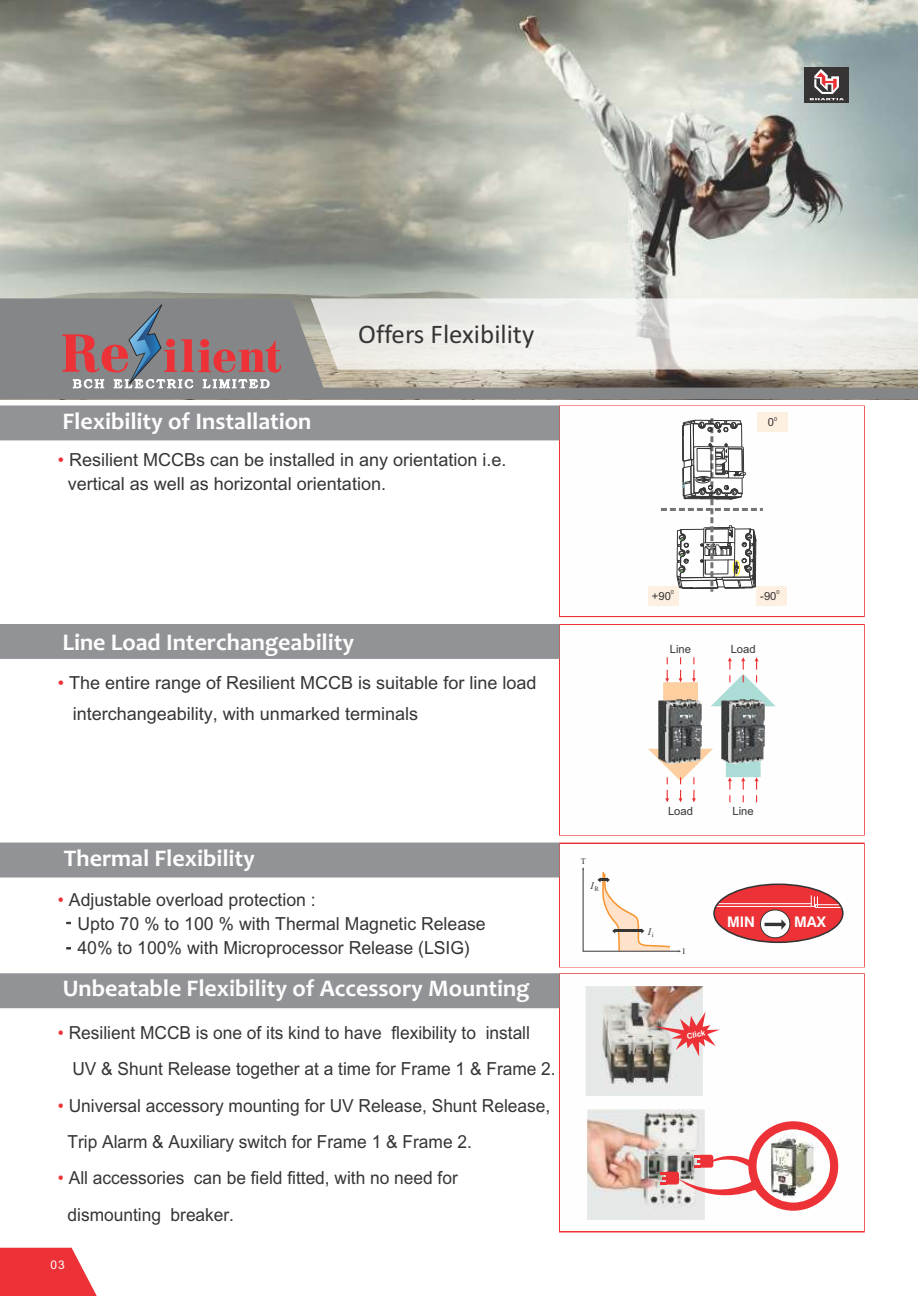
<style>
.page{position:relative;width:918px;height:1296px;background:#fff}
.page>*{position:absolute;margin:0;border:0;box-sizing:border-box;transform-origin:0 0}
.t1{font:27px "Calibri";color:#373435}
.t2{font:700 24px "Candara";color:#fefefe}
.t3{font:18px/24.2px "Arial Unicode MS";color:#373435}
.t4{font:18px/36.5px "Arial Unicode MS";color:#373435;scale:.96 1}
.t5{font:700 14.55px "Swiss 721 BT";color:#fefefe}
.t6{font:12px "Arial";color:#fefefe}
.t7{font:11.25px "Arial";color:#373435}
.t8{font:italic 10.2px "Times New Roman";color:#373435}
.t9{font:8.4px "Times New Roman";color:#373435}
.t10{font:700 7.65px "Swiss 721 BT";color:#fefefe}
.t11{font:5.55px "Arial";color:#373435}
.s1{color:#ed3237}
</style>
<div class="page">
<img style="left:0;top:0;width:918px;height:298px">
<svg style="left:0;top:298px;width:918px;height:101px;background:#8e8c88"></svg>
<svg style="left:311px;top:298px;width:607px;height:72px"></svg>
<svg style="left:62px;top:303px;width:219px;height:86px;background:#947e82"></svg>
<div style="left:559px;top:843px;width:306px;height:124px;border:2px solid #ed3237"></div>
<div style="left:560px;top:844px;width:304px;height:122px;background:#fefefe"></div>
<div style="left:559px;top:405px;width:306px;height:212px;border:2px solid #ed3237"></div>
<div style="left:560px;top:407px;width:304px;height:209px;background:#fefefe"></div>
<svg style="left:582px;top:867px;width:99px;height:85px"></svg>
<hr style="left:615px;top:930px;width:27px;height:2px;background:#373435">
<div style="left:714px;top:884px;width:129px;height:58px;background:#ed3237;border-radius:50%"></div>
<hr style="left:718px;top:903px;width:94px;height:1px;background:#fefefe">
<hr style="left:716px;top:906px;width:99px;height:1px;background:#fefefe">
<svg style="left:811px;top:895px;width:30px;height:13px"></svg>
<div style="left:713px;top:884px;width:131px;height:59px;border:2px solid #373435;border-radius:50%"></div>
<svg style="left:760px;top:910px;width:30px;height:28px"></svg>
<div style="left:760px;top:909px;width:30px;height:29px;border:1px solid #373435;border-radius:50%"></div>
<svg style="left:765px;top:919px;width:21px;height:11px"></svg>
<img style="left:588px;top:1110px;width:117px;height:109px">
<img style="left:586px;top:986px;width:117px;height:110px">
<svg style="left:653px;top:1012px;width:67px;height:44px"></svg>
<svg style="left:660px;top:1121px;width:178px;height:90px"></svg>
<div style="left:648px;top:586px;width:31px;height:19px;background:#fef0e1"></div>
<div style="left:0;top:405px;width:560px;height:35px;background:#929396"></div>
<div style="left:0;top:843px;width:560px;height:35px;background:#929396"></div>
<div style="left:0;top:973px;width:560px;height:35px;background:#929396"></div>
<div style="left:0;top:624px;width:560px;height:35px;background:#929396"></div>
<svg style="left:661px;top:418px;width:102px;height:174px"></svg>
<div style="left:805px;top:68px;width:44px;height:35px;background:#373435"></div>
<svg style="left:810px;top:69px;width:34px;height:31px"></svg>
<img style="left:770px;top:1134px;width:47px;height:64px">
<svg style="left:648px;top:657px;width:128px;height:145px"></svg>
<img style="left:658px;top:699px;width:45px;height:66px">
<img style="left:721px;top:699px;width:45px;height:66px">
<svg style="left:66px;top:947px;width:5px;height:3px"></svg>
<svg style="left:0;top:1248px;width:97px;height:48px;background:#ef4c51"></svg>
<div style="left:756px;top:586px;width:31px;height:19px;background:#fef0e1"></div>
<div style="left:757px;top:412px;width:31px;height:19px;background:#fef0e1"></div>
<h1 class="t1" style="left:358px;top:323px;width:178px">Offers Flexibility</h1>
<h2 class="t2" style="left:63px;top:411px;width:250px">Flexibility of Installation</h2>
<p class="t3" style="left:68px;top:449px;width:440px;text-indent:-10px"><span class="s1">•</span> Resilient MCCBs can be installed in any orientation i.e. vertical as well as horizontal orientation.</p>
<h2 class="t2" style="left:63px;top:632px;width:293px">Line Load Interchangeability</h2>
<p class="t3" style="left:73px;top:668px;width:465px;line-height:31.2px;text-indent:-15px"><span class="s1">•</span> The entire range of Resilient MCCB is suitable for line load interchangeability, with unmarked terminals</p>
<h2 class="t2" style="left:64px;top:848px;width:193px">Thermal Flexibility</h2>
<p class="t3" style="left:78px;top:889px;width:410px;text-indent:-20px"><span class="s1">•</span> Adjustable overload protection :<br>Upto 70 % to 100 % with Thermal Magnetic Release<br>40% to 100% with Microprocessor Release (LSIG)</p>
<h2 class="t2" style="left:63px;top:979px;width:468px">Unbeatable Flexibility of Accessory Mounting</h2>
<p class="t4" style="left:72px;top:1016px;width:505px;text-indent:-14px"><span class="s1">•</span> Resilient MCCB is one of its kind to have flexibility to install<br>UV &amp; Shunt Release together at a time for Frame 1 &amp; Frame 2.</p>
<p class="t4" style="left:68px;top:1089px;width:504px;text-indent:-10px"><span class="s1">•</span> Universal accessory mounting for UV Release, Shunt Release,<br>Trip Alarm &amp; Auxiliary switch for Frame 1 &amp; Frame 2.</p>
<p class="t4" style="left:68px;top:1162px;width:408px;text-indent:-10px"><span class="s1">•</span> All accessories can be field fitted, with no need for dismounting breaker.</p>
<p class="t6" style="left:51px;top:1261px;width:16px">03</p>
<p class="t9" style="left:581px;top:858px;width:7px">T</p>
<p class="t8" style="left:590px;top:882px;width:10px">I<sub>R</sub></p>
<p class="t11" style="left:774px;top:417px;width:5px">0</p>
<p class="t7" style="left:768px;top:418px;width:8px">0</p>
<p class="t11" style="left:671px;top:590px;width:5px">0</p>
<p class="t7" style="left:652px;top:592px;width:21px">+90</p>
<p class="t11" style="left:777px;top:590px;width:5px">0</p>
<p class="t7" style="left:760px;top:592px;width:18px">-90</p>
<p class="t7" style="left:670px;top:645px;width:23px">Line</p>
<p class="t7" style="left:731px;top:644px;width:27px">Load</p>
<p class="t7" style="left:668px;top:807px;width:27px">Load</p>
<p class="t7" style="left:732px;top:807px;width:23px">Line</p>
<p class="t8" style="left:648px;top:928px;width:7px">I<sub>i</sub></p>
<p class="t9" style="left:683px;top:948px;width:4px">I</p>
<p class="t5" style="left:727px;top:916px;width:30px">MIN</p>
<p class="t5" style="left:794px;top:916px;width:33px">MAX</p>
<p class="t10" style="left:687px;top:1033px;width:20px;rotate:-10deg">Click</p>
</div>
